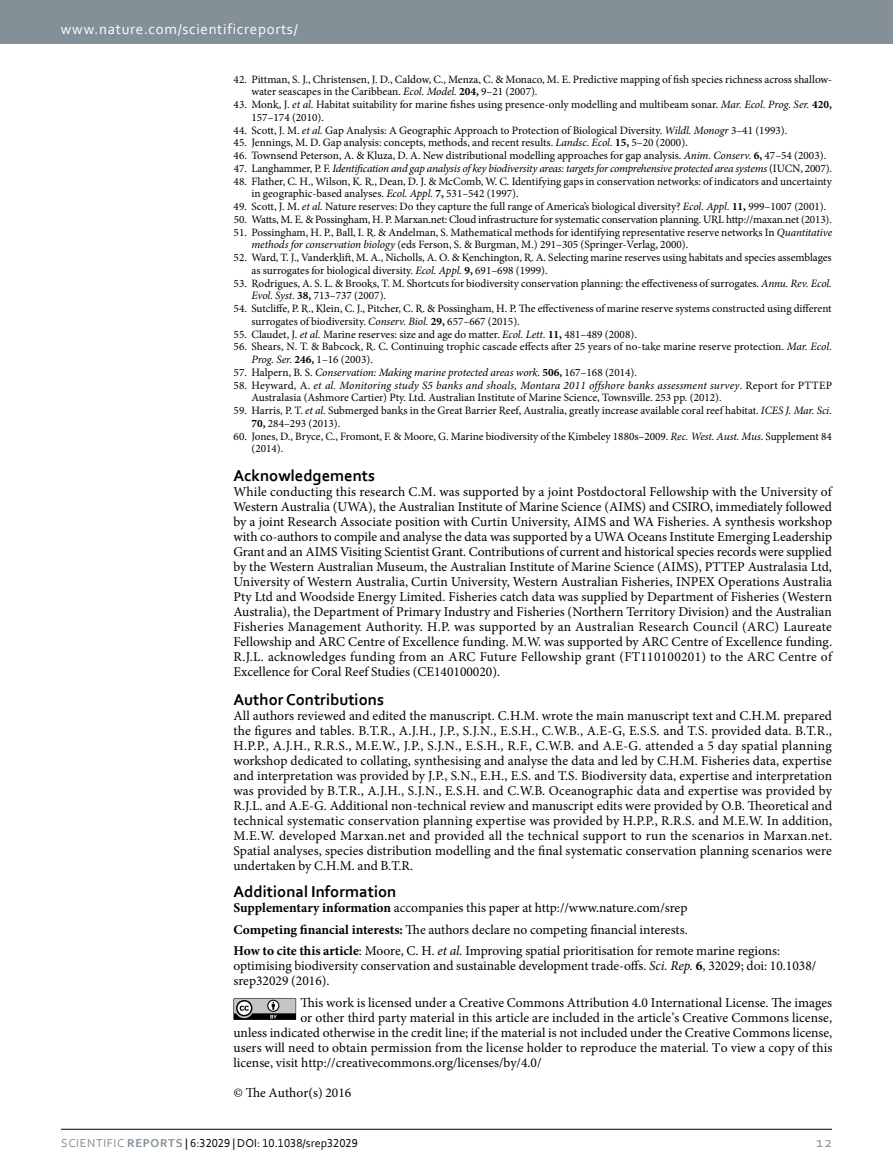
<style>
.page{position:relative;width:893px;height:1174px;background:#fff}
.page>*{position:absolute;margin:0;border:0;box-sizing:border-box;transform-origin:0 0}
.t1{font:700 16.5px "Corbel";color:#000}
.t2{font:15px "Corbel";letter-spacing:.045em;color:#fff}
.t3{font:15px "Corbel";color:#839097}
.t4{font:13.5px/15px "Minion Pro";color:#000;text-align:justify}
.t5{font:12px "Corbel";color:#000}
.t6{font:11.25px/12.8px "Minion Pro";color:#000}
.t7{font:italic 11.25px "Minion Pro";letter-spacing:-.02em;color:#000}
.s1{font-style:italic}
.s2{font-weight:700}
.s3{font-style:normal}
.s4{font-weight:700;font-style:normal}
.s5{color:#839097}
.s6{font-weight:700;color:#839097}
</style>
<div class="page">
<div style="left:0;top:0;width:893px;height:43px;background:#839097"></div>
<hr style="left:61px;top:1129px;width:771px;height:1px;background:#000">
<svg style="left:233px;top:998px;width:63px;height:21px"></svg>
<p class="t2" style="left:61px;top:19px;width:238px">www.nature.com/scientificreports/</p>
<p class="t6" style="left:251px;top:73px;width:582px;text-indent:-18px">42. Pittman, S. J., Christensen, J. D., Caldow, C., Menza, C. &amp; Monaco, M. E. Predictive mapping of fish species richness across shallow&shy;water seascapes in the Caribbean. <span class="s1">Ecol. Model.</span> <span class="s2">204,</span> 9–21 (2007).</p>
<p class="t6" style="left:251px;top:98px;width:582px;text-indent:-18px">43. Monk, J. <span class="s1">et al.</span> Habitat suitability for marine fishes using presence-only modelling and multibeam sonar. <span class="s1">Mar. Ecol. Prog. Ser.</span> <span class="s2">420,<br></span>157–174 (2010).</p>
<p class="t6" style="left:234px;top:124px;width:555px">44. Scott, J. M. <span class="s1">et al.</span> Gap Analysis: A Geographic Approach to Protection of Biological Diversity. <span class="s1">Wildl. Monogr</span> 3–41 (1993).</p>
<p class="t6" style="left:234px;top:136px;width:456px">45. Jennings, M. D. Gap analysis: concepts, methods, and recent results. <span class="s1">Landsc. Ecol.</span> <span class="s2">15,</span> 5–20 (2000).</p>
<p class="t6" style="left:234px;top:149px;width:594px">46. Townsend Peterson, A. &amp; Kluza, D. A. New distributional modelling approaches for gap analysis. <span class="s1">Anim. Conserv.</span> <span class="s2">6,</span> 47–54 (2003).</p>
<p class="t7" style="left:234px;top:160px;width:600px"><span class="s3">47. Langhammer, P. F.</span> Identification and gap analysis of key biodiversity areas: targets for comprehensive protected area systems <span class="s3">(IUCN, 2007).</span></p>
<p class="t6" style="left:251px;top:175px;width:582px;text-indent:-18px">48. Flather, C. H., Wilson, K. R., Dean, D. J. &amp; McComb, W. C. Identifying gaps in conservation networks: of indicators and uncertainty in geographic-based analyses. <span class="s1">Ecol. Appl.</span> <span class="s2">7,</span> 531–542 (1997).</p>
<p class="t6" style="left:234px;top:200px;width:594px">49. Scott, J. M. <span class="s1">et al.</span> Nature reserves: Do they capture the full range of America’s biological diversity? <span class="s1">Ecol. Appl.</span> <span class="s2">11,</span> 999–1007 (2001).</p>
<p class="t6" style="left:234px;top:213px;width:599px">50. Watts, M. E. &amp; Possingham, H. P. Marxan.net: Cloud infrastructure for systematic conservation planning. URL http://maxan.net (2013).</p>
<p class="t6" style="left:251px;top:226px;width:582px;text-indent:-18px">51. Possingham, H. P., Ball, I. R. &amp; Andelman, S. Mathematical methods for identifying representative reserve networks In <span class="s1">Quantitative methods for conservation biology</span> (eds Ferson, S. &amp; Burgman, M.) 291–305 (Springer-Verlag, 2000).</p>
<p class="t6" style="left:251px;top:251px;width:582px;text-indent:-18px">52. Ward, T. J., Vanderklift, M. A., Nicholls, A. O. &amp; Kenchington, R. A. Selecting marine reserves using habitats and species assemblages as surrogates for biological diversity. <span class="s1">Ecol. Appl.</span> <span class="s2">9,</span> 691–698 (1999).</p>
<p class="t6" style="left:251px;top:277px;width:582px;text-indent:-18px">53. Rodrigues, A. S. L. &amp; Brooks, T. M. Shortcuts for biodiversity conservation planning: the effectiveness of surrogates. <span class="s1">Annu. Rev. Ecol.<br>Evol. Syst.</span> <span class="s2">38,</span> 713–737 (2007).</p>
<p class="t6" style="left:251px;top:302px;width:582px;text-indent:-18px">54. Sutcliffe, P. R., Klein, C. J., Pitcher, C. R. &amp; Possingham, H. P. The effectiveness of marine reserve systems constructed using different surrogates of biodiversity. <span class="s1">Conserv. Biol.</span> <span class="s2">29,</span> 657–667 (2015).</p>
<p class="t6" style="left:234px;top:328px;width:405px">55. Claudet, J. <span class="s1">et al.</span> Marine reserves: size and age do matter. <span class="s1">Ecol. Lett.</span> <span class="s2">11,</span> 481–489 (2008).</p>
<p class="t6" style="left:251px;top:340px;width:582px;text-indent:-18px">56. Shears, N. T. &amp; Babcock, R. C. Continuing trophic cascade effects after 25 years of no-take marine reserve protection. <span class="s1">Mar. Ecol.<br>Prog. Ser.</span> <span class="s2">246,</span> 1–16 (2003).</p>
<p class="t7" style="left:234px;top:364px;width:405px"><span class="s3">57. Halpern, B. S.</span> Conservation: Making marine protected areas work<span class="s3">.</span> <span class="s4">506,</span> <span class="s3">167–168 (2014).</span></p>
<p class="t6" style="left:251px;top:378px;width:582px;text-indent:-18px">58. Heyward, A. <span class="s1">et al. Monitoring study S5 banks and shoals, Montara 2011 offshore banks assessment survey</span>. Report for PTTEP<br>Australasia (Ashmore Cartier) Pty. Ltd. Australian Institute of Marine Science, Townsville. 253 pp. (2012).</p>
<p class="t6" style="left:251px;top:404px;width:582px;text-indent:-18px">59. Harris, P. T. <span class="s1">et al.</span> Submerged banks in the Great Barrier Reef, Australia, greatly increase available coral reef habitat. <span class="s1">ICES J. Mar. Sci.<br></span><span class="s2">70,</span> 284–293 (2013).</p>
<p class="t6" style="left:251px;top:429px;width:582px;text-indent:-18px">60. Jones, D., Bryce, C., Fromont, F. &amp; Moore, G. Marine biodiversity of the Kimbeley 1880s–2009. <span class="s1">Rec. West. Aust. Mus</span>. Supplement 84 (2014).</p>
<p class="t1" style="left:233px;top:465px;width:143px">Acknowledgements</p>
<p class="t4" style="left:233px;top:484px;width:600px">While conducting this research C.M. was supported by a joint Postdoctoral Fellowship with the University of Western Australia (UWA), the Australian Institute of Marine Science (AIMS) and CSIRO, immediately followed by a joint Research Associate position with Curtin University, AIMS and WA Fisheries. A synthesis workshop with co-authors to compile and analyse the data was supported by a UWA Oceans Institute Emerging Leadership Grant and an AIMS Visiting Scientist Grant. Contributions of current and historical species records were supplied by the Western Australian Museum, the Australian Institute of Marine Science (AIMS), PTTEP Australasia Ltd, University of Western Australia, Curtin University, Western Australian Fisheries, INPEX Operations Australia Pty Ltd and Woodside Energy Limited. Fisheries catch data was supplied by Department of Fisheries (Western Australia), the Department of Primary Industry and Fisheries (Northern Territory Division) and the Australian Fisheries Management Authority. H.P. was supported by an Australian Research Council (ARC) Laureate Fellowship and ARC Centre of Excellence funding. M.W. was supported by ARC Centre of Excellence funding.<br>R.J.L. acknowledges funding from an ARC Future Fellowship grant (FT110100201) to the ARC Centre of Excellence for Coral Reef Studies (CE140100020).</p>
<p class="t1" style="left:233px;top:689px;width:152px">Author Contributions</p>
<p class="t4" style="left:233px;top:708px;width:600px">All authors reviewed and edited the manuscript. C.H.M. wrote the main manuscript text and C.H.M. prepared the figures and tables. B.T.R., A.J.H., J.P., S.J.N., E.S.H., C.W.B., A.E-G, E.S.S. and T.S. provided data. B.T.R., H.P.P., A.J.H., R.R.S., M.E.W., J.P., S.J.N., E.S.H., R.F., C.W.B. and A.E-G. attended a 5 day spatial planning workshop dedicated to collating, synthesising and analyse the data and led by C.H.M. Fisheries data, expertise and interpretation was provided by J.P., S.N., E.H., E.S. and T.S. Biodiversity data, expertise and interpretation was provided by B.T.R., A.J.H., S.J.N., E.S.H. and C.W.B. Oceanographic data and expertise was provided by R.J.L. and A.E-G. Additional non-technical review and manuscript edits were provided by O.B. Theoretical and technical systematic conservation planning expertise was provided by H.P.P., R.R.S. and M.E.W. In addition, M.E.W. developed Marxan.net and provided all the technical support to run the scenarios in Marxan.net.<br>Spatial analyses, species distribution modelling and the final systematic conservation planning scenarios were undertaken by C.H.M. and B.T.R.</p>
<p class="t1" style="left:233px;top:881px;width:164px">Additional Information</p>
<p class="t4" style="left:233px;top:896px;width:548px;line-height:21.8px;text-align:left"><span class="s2">Supplementary information</span> accompanies this paper at http://www.nature.com/srep<br><span class="s2">Competing financial interests:</span> The authors declare no competing financial interests.<br><span class="s2">How to cite this article</span>: Moore, C. H. <span class="s1">et al.</span> Improving spatial prioritisation for remote marine regions:</p>
<p class="t4" style="left:233px;top:958px;width:584px">optimising biodiversity conservation and sustainable development trade-offs. <span class="s1">Sci. Rep.</span> <span class="s2">6</span>, 32029; doi: 10.1038/ srep32029 (2016).</p>
<p class="t4" style="left:300px;top:995px;width:533px">This work is licensed under a Creative Commons Attribution 4.0 International License. The images</p>
<p class="t4" style="left:300px;top:1010px;width:533px">or other third party material in this article are included in the article’s Creative Commons license,</p>
<p class="t4" style="left:233px;top:1025px;width:600px">unless indicated otherwise in the credit line; if the material is not included under the Creative Commons license,</p>
<p class="t4" style="left:233px;top:1040px;width:600px">users will need to obtain permission from the license holder to reproduce the material. To view a copy of this</p>
<p class="t4" style="left:233px;top:1055px;width:310px">license, visit http://creativecommons.org/licenses/by/4.0/</p>
<p class="t4" style="left:233px;top:1085px;width:119px">© The Author(s) 2016</p>
<p class="t5" style="left:61px;top:1135px;width:298px"><span class="s5">Scientific</span> <span class="s6">Reports</span> | 6:32029 | DOI: 10.1038/srep32029</p>
<p class="t3" style="left:816px;top:1132px;width:17px">12</p>
</div>
